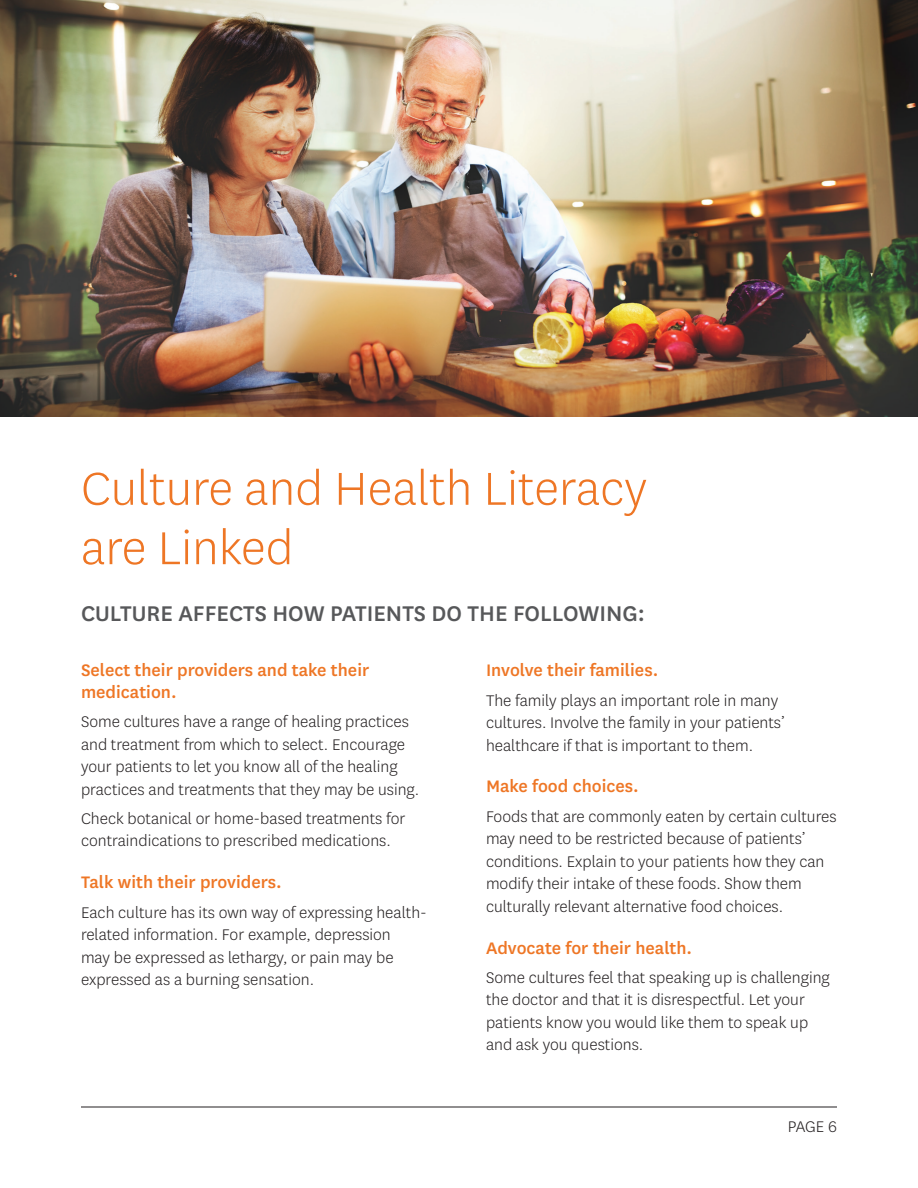
<style>
.page{position:relative;width:918px;height:1188px;background:#fff}
.page>*{position:absolute;margin:0;border:0;box-sizing:border-box;transform-origin:0 0}
.t1{font:300 54px/59.4px "Centene Sans";color:#ee7625}
.t2{font:500 24.9px "Centene Sans";color:#57585a}
.t3{font:500 19.5px/21.6px "Centene Sans";color:#ee7625}
.t4{font:300 18px/22.5px "Centene Sans";color:#231f20}
</style>
<div class="page">
<hr style="left:81px;top:1107px;width:756px;height:1px;background:#231f20">
<img style="left:0;top:0;width:918px;height:417px">
<h1 class="t1" style="left:81px;top:457px;width:567px">Culture and Health Literacy are Linked</h1>
<h2 class="t2" style="left:81px;top:596px;width:565px">CULTURE AFFECTS HOW PATIENTS DO THE FOLLOWING:</h2>
<p class="t3" style="left:81px;top:658px;width:290px">Select their providers and take their medication.</p>
<p class="t4" style="left:81px;top:710px;width:335px">Some cultures have a range of healing practices and treatment from which to select Encourage your patients to let you know all of the healing practices and treatments that they may be using</p>
<p class="t4" style="left:81px;top:807px;width:326px">Check botanical or home-based treatments for contraindications to prescribed medications</p>
<p class="t3" style="left:81px;top:870px;width:202px">Talk with their providers.</p>
<p class="t4" style="left:81px;top:900px;width:347px">Each culture has its own way of expressing health&shy;related information For example, depression<br>may be expressed as lethargy, or pain may be expressed as a burning sensation</p>
<p class="t3" style="left:486px;top:658px;width:174px">Involve their families.</p>
<p class="t4" style="left:486px;top:688px;width:301px">The family plays an important role in many cultures Involve the family in your patients’ healthcare if that is important to them</p>
<p class="t3" style="left:486px;top:775px;width:154px">Make food choices.</p>
<p class="t4" style="left:486px;top:804px;width:352px">Foods that are commonly eaten by certain cultures may need to be restricted because of patients’ conditions Explain to your patients how they can modify their intake of these foods Show them culturally relevant alternative food choices</p>
<p class="t3" style="left:486px;top:936px;width:208px">Advocate for their health.</p>
<p class="t4" style="left:486px;top:966px;width:345px">Some cultures feel that speaking up is challenging the doctor and that it is disrespectful Let your patients know you would like them to speak up and ask you questions</p>
<p class="t4" style="left:788px;top:1115px;width:51px">PAGE 6</p>
</div>
